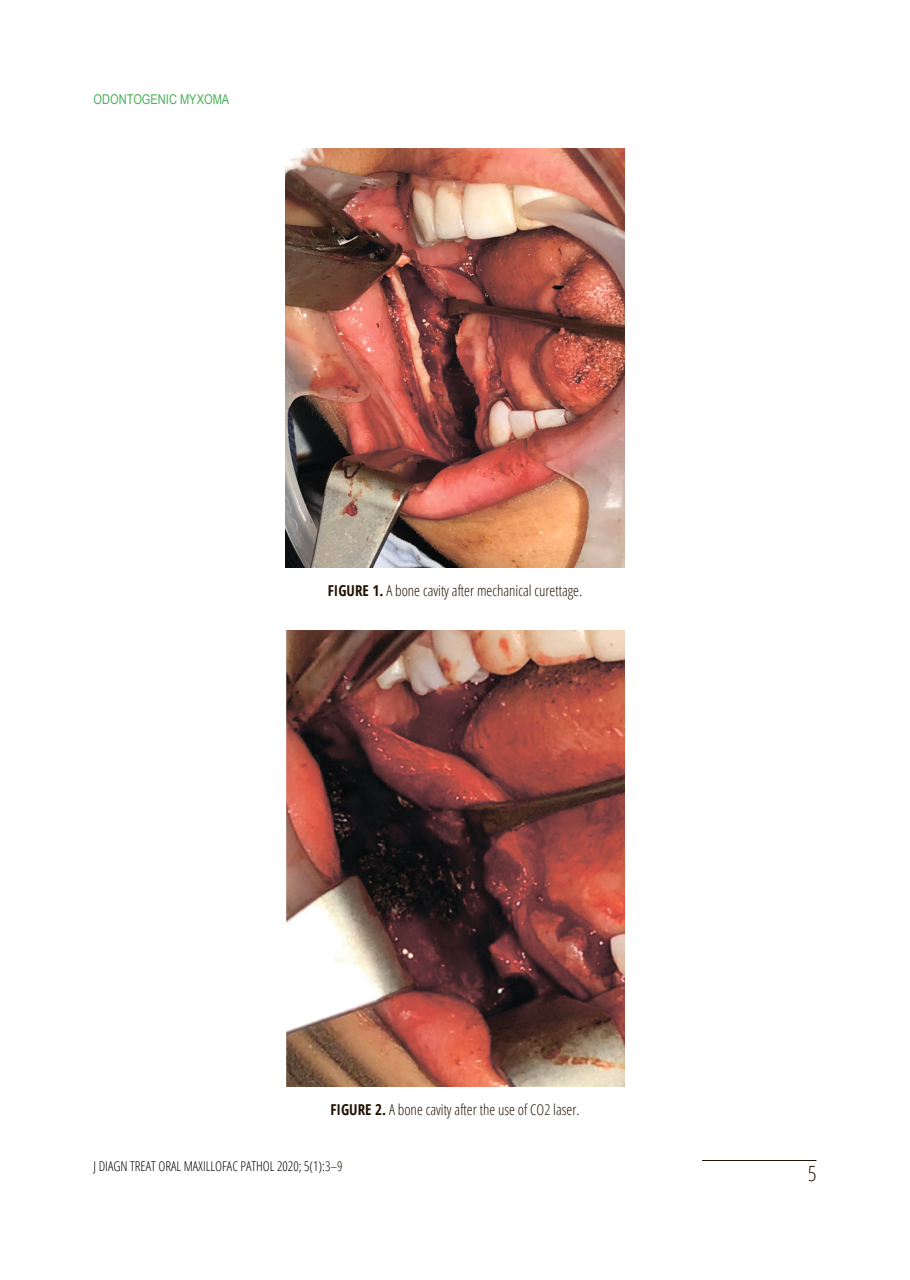
<style>
.page{position:relative;width:910px;height:1280px;background:#fff}
.page>*{position:absolute;margin:0;border:0;box-sizing:border-box;transform-origin:0 0}
.t1{font:300 condensed 21px "Open Sans";color:#211300}
.t2{font:300 condensed 15px "Open Sans";color:#211300}
.Заголовок_статьи{font:300 condensed 13.5px "Open Sans";color:#000103}
.Заголовок_статьи-2{font:13.5px "Arial Narrow";color:#4ab059}
.s1{font-weight:700}
.s2{color:#211300}
</style>
<div class="page">
<hr style="left:702px;top:1160px;width:114px;height:1px;background:#211300">
<img style="left:286px;top:148px;width:338px;height:419px">
<img style="left:286px;top:630px;width:338px;height:456px">
<p class="Заголовок_статьи-2" style="left:94px;top:90px;width:137px">ODONTOGENIC MYXOMA</p>
<p class="t2" style="left:328px;top:581px;width:256px"><span class="s1">FIGURE 1.</span> A bone cavity after mechanical curettage.</p>
<p class="t2" style="left:330px;top:1099px;width:251px"><span class="s1">FIGURE 2.</span> A bone cavity after the use of CO2 laser.</p>
<p class="Заголовок_статьи" style="left:94px;top:1157px;width:251px">J DIAGN TREAT ORAL MAXILLOFAC PATHOL 2020; 5(1):<span class="s2">3–9</span></p>
<h1 class="t1" style="left:808px;top:1159px;width:10px">5</h1>
</div>
